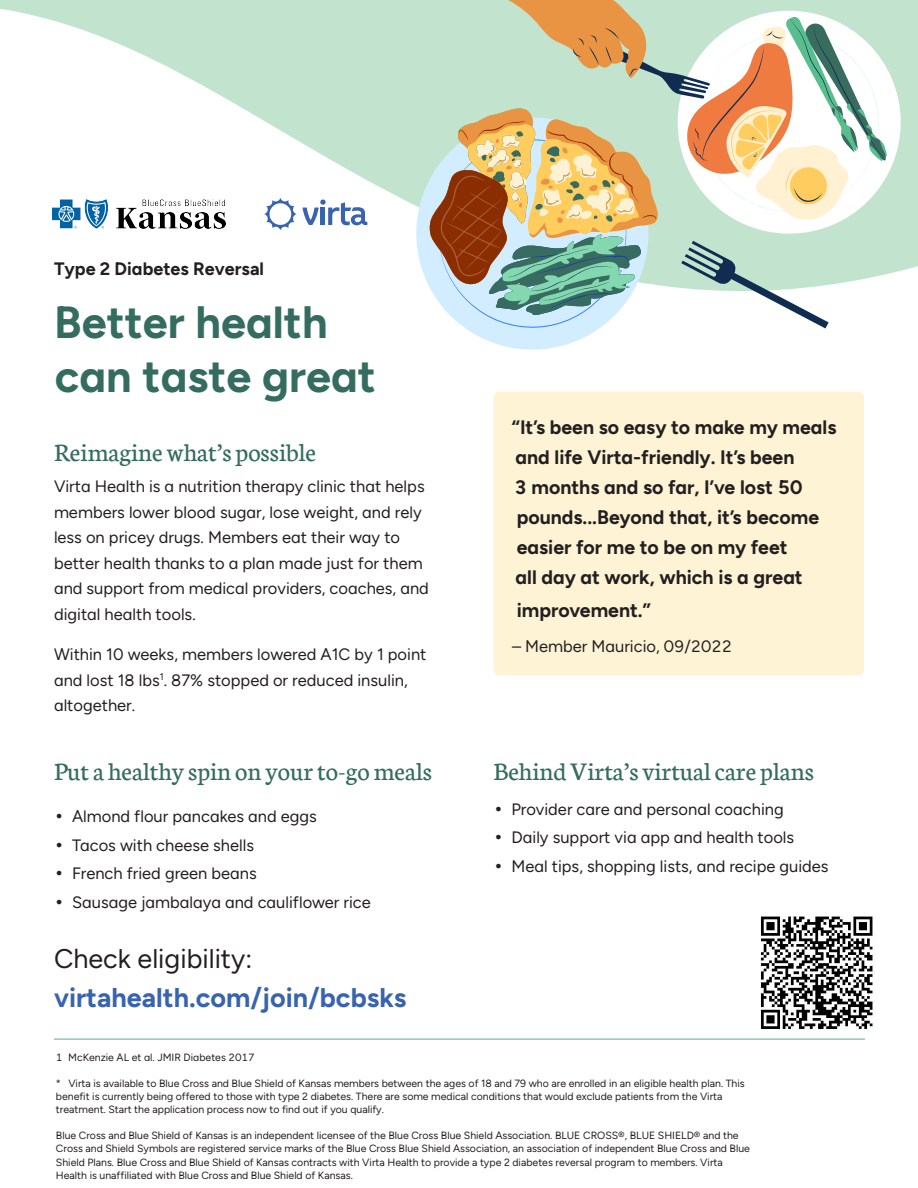
<style>
.page{position:relative;width:918px;height:1188px;background:#fff}
.page>*{position:absolute;margin:0;border:0;box-sizing:border-box;transform-origin:0 0}
.Headline_S_Sans{font:700 45px/54px "Figtree";color:#346c60}
.Headline_S_Sans-2{font:27px "Neuton";color:#346c60}
.Paragraph_XL{font:700 27px/39px "Figtree";color:#3863af}
.Headline_M_Serif{font:27px "Neuton";color:#346c60}
.Headline_S_Sans-3{font:700 19.5px/30px "Figtree";color:#231f20}
.Headline_S_Sans-4{font:700 18px "Figtree";color:#231f20}
.Headline_S_Sans-5{font:16.5px/25.5px "Figtree";color:#231f20}
.Paragraph_S{font:10.5px/13.2px "Figtree";color:#231f20}
.s1{font-weight:500;font-size:21px}
.s2{font-weight:400;color:#231f20}
</style>
<div class="page">
<svg style="left:0;top:0;width:918px;height:272px"></svg>
<svg style="left:400px;top:101px;width:188px;height:249px"></svg>
<svg style="left:430px;top:0;width:465px;height:335px"></svg>
<div style="left:494px;top:392px;width:370px;height:283px;background:#fef3d4;border-radius:6px"></div>
<svg style="left:264px;top:198px;width:103px;height:32px"></svg>
<img style="left:760px;top:916px;width:113px;height:113px">
<hr style="left:54px;top:1038px;width:811px;height:2px;background:#87cdab">
<img style="left:53px;top:199px;width:173px;height:30px">
<p class="Headline_S_Sans-4" style="left:54px;top:259px;width:212px">Type 2 Diabetes Reversal</p>
<p class="Headline_S_Sans" style="left:54px;top:296px;width:323px">Better health can taste great</p>
<p class="Headline_S_Sans-2" style="left:54px;top:439px;width:264px">Reimagine what’s possible</p>
<p class="Headline_S_Sans-5" style="left:54px;top:474px;width:376px">Virta Health is a nutrition therapy clinic that helps members lower blood sugar, lose weight, and rely less on pricey drugs. Members eat their way to better health thanks to a plan made just for them and support from medical providers, coaches, and digital health tools.</p>
<p class="Headline_S_Sans-5" style="left:54px;top:642px;width:374px">Within 10 weeks, members lowered A1C by 1 point and lost 18 lbs<sup>1</sup>. 87% stopped or reduced insulin, altogether.</p>
<p class="Headline_S_Sans-2" style="left:54px;top:757px;width:380px">Put a healthy spin on your to-go meals</p>
<p class="Headline_S_Sans-5" style="left:54px;top:804px;width:264px"><span class="s1">•</span> Almond flour pancakes and eggs</p>
<p class="Headline_S_Sans-5" style="left:54px;top:832px;width:202px"><span class="s1">•</span> Tacos with cheese shells</p>
<p class="Headline_S_Sans-5" style="left:54px;top:861px;width:204px"><span class="s1">•</span> French fried green beans</p>
<p class="Headline_S_Sans-5" style="left:54px;top:889px;width:318px"><span class="s1">•</span> Sausage jambalaya and cauliflower rice</p>
<p class="Paragraph_XL" style="left:54px;top:940px;width:354px"><span class="s2">Check eligibility: </span>virtahealth.com/join/bcbsks</p>
<p class="Headline_S_Sans-3" style="left:512px;top:413px;width:326px">“It’s been so easy to make my meals and life Virta-friendly. It’s been<br>3 months and so far, I’ve lost 50 pounds...Beyond that, it’s become easier for me to be on my feet<br>all day at work, which is a great</p>
<p class="Headline_S_Sans-3" style="left:517px;top:595px;width:136px">improvement.”</p>
<p class="Headline_S_Sans-5" style="left:512px;top:633px;width:221px">– Member Mauricio, 09/2022</p>
<p class="Headline_M_Serif" style="left:494px;top:758px;width:322px">Behind Virta’s virtual care plans</p>
<p class="Headline_S_Sans-5" style="left:494px;top:796px;width:292px"><span class="s1">•</span> Provider care and personal coaching</p>
<p class="Headline_S_Sans-5" style="left:494px;top:825px;width:302px"><span class="s1">•</span> Daily support via app and health tools</p>
<p class="Headline_S_Sans-5" style="left:494px;top:853px;width:337px"><span class="s1">•</span> Meal tips, shopping lists, and recipe guides</p>
<p class="Paragraph_S" style="left:56px;top:1050px;width:200px">1 McKenzie AL et al. JMIR Diabetes 2017</p>
<p class="Paragraph_S" style="left:56px;top:1077px;width:690px">* Virta is available to Blue Cross and Blue Shield of Kansas members between the ages of 18 and 79 who are enrolled in an eligible health plan. This benefit is currently being offered to those with type 2 diabetes. There are some medical conditions that would exclude patients from the Virta treatment. Start the application process now to find out if you qualify.</p>
<p class="Paragraph_S" style="left:56px;top:1129px;width:695px">Blue Cross and Blue Shield of Kansas is an independent licensee of the Blue Cross Blue Shield Association. BLUE CROSS®, BLUE SHIELD® and the Cross and Shield Symbols are registered service marks of the Blue Cross Blue Shield Association, an association of independent Blue Cross and Blue Shield Plans. Blue Cross and Blue Shield of Kansas contracts with Virta Health to provide a type 2 diabetes reversal program to members. Virta Health is unaffiliated with Blue Cross and Blue Shield of Kansas.</p>
</div>
